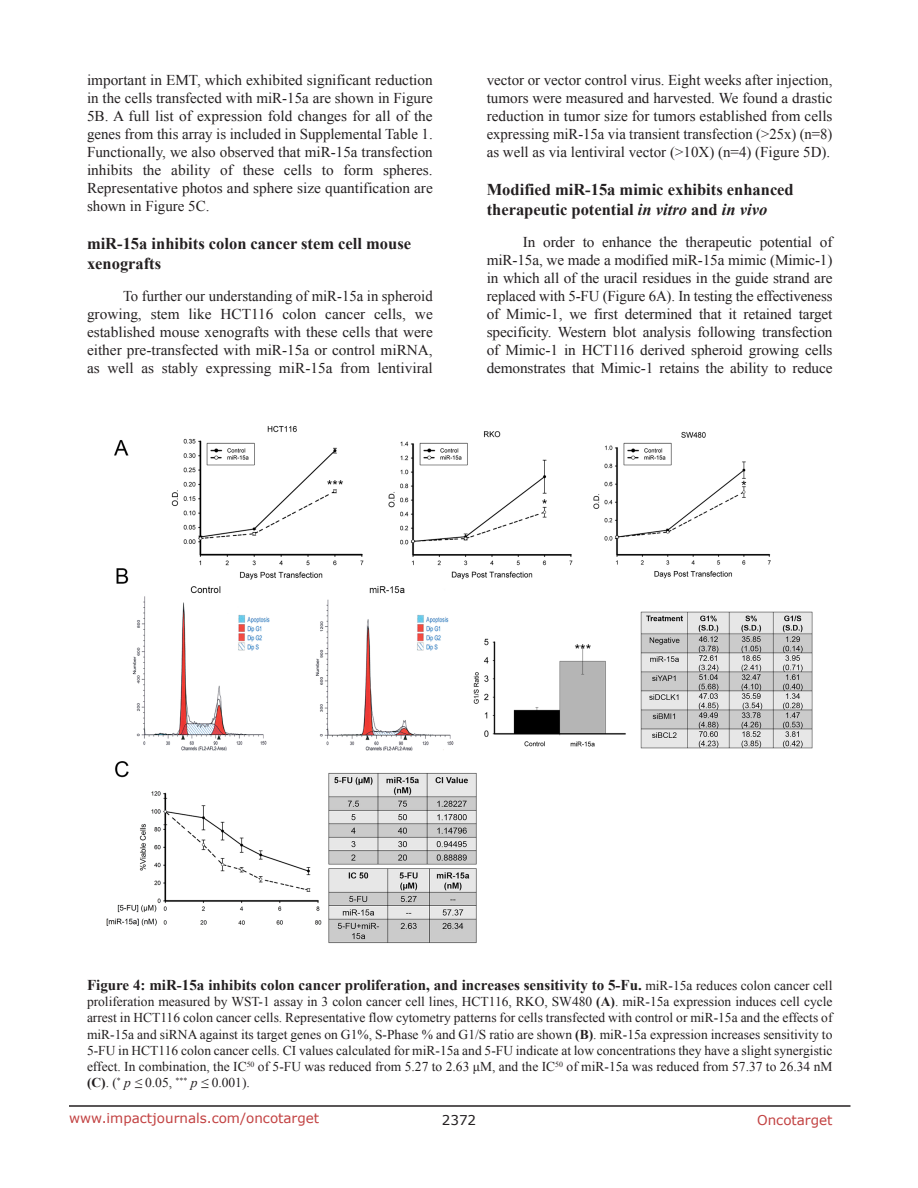
<style>
.page{position:relative;width:918px;height:1188px;background:#fff}
.page>*{position:absolute;margin:0;border:0;box-sizing:border-box;transform-origin:0 0}
.SubHeading{font:700 16.5px/19.8px "Times New Roman";color:#231f20}
.BodyText{font:15px/18px "Times New Roman";color:#231f20;text-align:justify}
.figuretext{font:700 15px "Times New Roman";color:#231f20}
.figuretext-2{font:13.5px/16.2px "Times New Roman";color:#231f20;text-align:justify}
.t1{font:13.5px "Verdana";color:#c24141}
.t2{font:13.5px "Verdana";color:#231f20}
.s1{font-style:italic}
.s2{font-weight:400;font-size:13.5px}
.s3{font-weight:700}
</style>
<div class="page">
<hr style="left:69px;top:1105px;width:781px;height:2px;background:#231f20">
<img style="left:106px;top:425px;width:707px;height:519px">
<p class="BodyText" style="left:87px;top:71px;width:347px">important in EMT, which exhibited significant reduction in the cells transfected with miR-15a are shown in Figure 5B. A full list of expression fold changes for all of the genes from this array is included in Supplemental Table 1.<br>Functionally, we also observed that miR-15a transfection inhibits the ability of these cells to form spheres.<br>Representative photos and sphere size quantification are shown in Figure 5C.</p>
<p class="SubHeading" style="left:87px;top:233px;width:326px">miR-15a inhibits colon cancer stem cell mouse xenografts</p>
<p class="BodyText" style="left:87px;top:286px;width:347px;text-indent:36px">To further our understanding of miR-15a in spheroid growing, stem like HCT116 colon cancer cells, we established mouse xenografts with these cells that were either pre-transfected with miR-15a or control miRNA, as well as stably expressing miR-15a from lentiviral</p>
<p class="BodyText" style="left:487px;top:71px;width:347px">vector or vector control virus. Eight weeks after injection, tumors were measured and harvested. We found a drastic reduction in tumor size for tumors established from cells expressing miR-15a via transient transfection (&gt;25x) (n=8) as well as via lentiviral vector (&gt;10X) (n=4) (Figure 5D).</p>
<p class="SubHeading" style="left:487px;top:179px;width:309px">Modified miR-15a mimic exhibits enhanced therapeutic potential <span class="s1">in vitro</span> and <span class="s1">in vivo</span></p>
<p class="BodyText" style="left:487px;top:232px;width:347px;text-indent:36px">In order to enhance the therapeutic potential of miR-15a, we made a modified miR-15a mimic (Mimic-1) in which all of the uracil residues in the guide strand are replaced with 5-FU (Figure 6A). In testing the effectiveness of Mimic-1, we first determined that it retained target specificity. Western blot analysis following transfection of Mimic-1 in HCT116 derived spheroid growing cells demonstrates that Mimic-1 retains the ability to reduce</p>
<p class="figuretext" style="left:87px;top:975px;width:747px">Figure 4: miR-15a inhibits colon cancer proliferation, and increases sensitivity to 5-Fu. <span class="s2">miR-15a reduces colon cancer cell</span></p>
<p class="figuretext-2" style="left:87px;top:993px;width:747px">proliferation measured by WST-1 assay in 3 colon cancer cell lines, HCT116, RKO, SW480 <span class="s3">(A)</span>. miR-15a expression induces cell cycle arrest in HCT116 colon cancer cells. Representative flow cytometry patterns for cells transfected with control or miR-15a and the effects of miR-15a and siRNA against its target genes on G1%, S-Phase % and G1/S ratio are shown <span class="s3">(B)</span>. miR-15a expression increases sensitivity to 5-FU in HCT116 colon cancer cells. CI values calculated for miR-15a and 5-FU indicate at low concentrations they have a slight synergistic effect. In combination, the IC<sup>50</sup> of 5-FU was reduced from 5.27 to 2.63 μM, and the IC<sup>50</sup> of miR-15a was reduced from 57.37 to 26.34 nM <span class="s3">(C)</span>. (<sup>*</sup> <span class="s1">p ≤</span> 0.05, <sup>***</sup> <span class="s1">p ≤</span> 0.001).</p>
<p class="t1" style="left:69px;top:1109px;width:252px">www.impactjournals.com/oncotarget</p>
<p class="t2" style="left:442px;top:1111px;width:36px">2372</p>
<p class="t1" style="left:757px;top:1111px;width:77px">Oncotarget</p>
</div>
